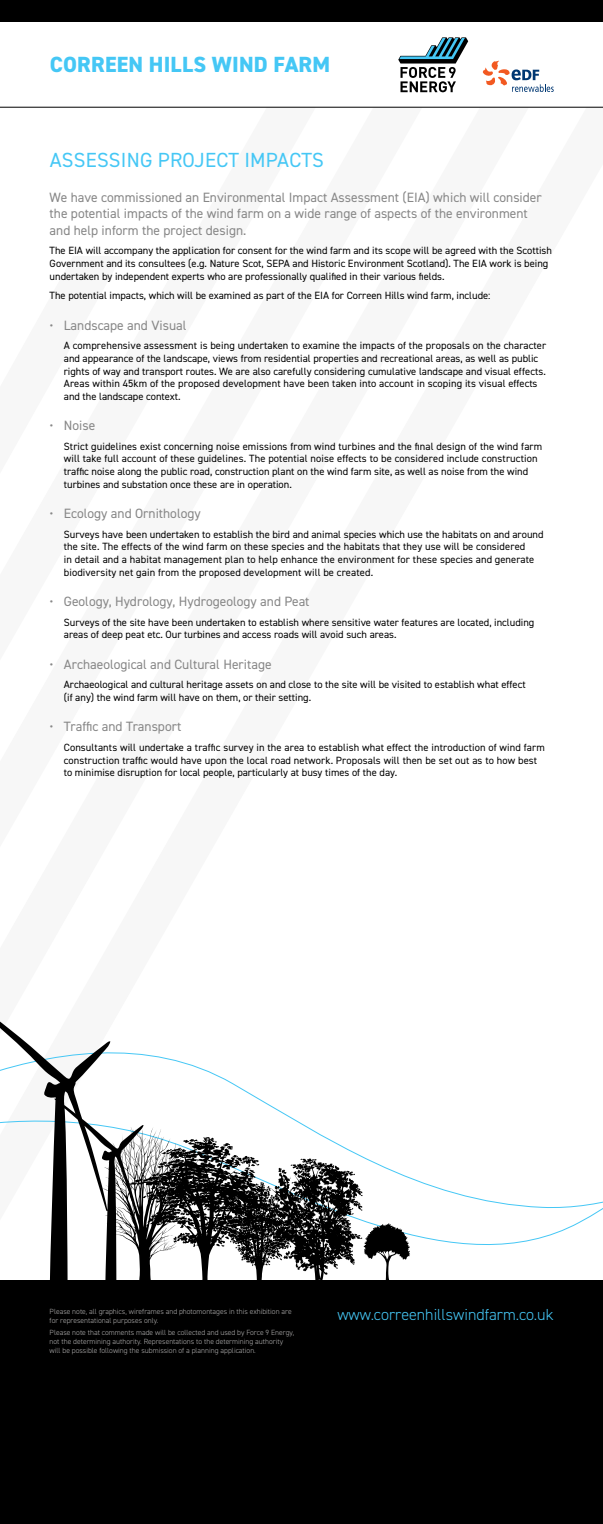
<style>
.page{position:relative;width:603px;height:1524px;background:#fff}
.page>*{position:absolute;margin:0;border:0;box-sizing:border-box;transform-origin:0 0}
.t1{font:800 22px "DIN2014";letter-spacing:.01em;color:#45c7f5}
.t2{font:20.5px "DIN2014";letter-spacing:.01em;color:#45c7f5}
.t3{font:300 16px "DIN2014";color:#45c7f5}
.t4{font:13.5px/16.2px "DIN2014";color:#878787}
.t5{font:10.5px/12.6px "DIN2014";color:#000}
.t6{font:300 7.5px/9px "DIN2014";color:#b3b2b2}
</style>
<div class="page">
<svg style="left:398px;top:37px;width:70px;height:55px"></svg>
<div style="left:0;top:0;width:602px;height:22px;background:#000"></div>
<div style="left:0;top:1280px;width:602px;height:244px;background:#000"></div>
<hr style="left:0;top:107px;width:602px;height:1px;background:#000">
<svg style="left:482px;top:61px;width:71px;height:31px"></svg>
<svg style="left:143px;top:1054px;width:459px;height:191px"></svg>
<svg style="left:143px;top:1127px;width:267px;height:153px"></svg>
<svg style="left:0;top:1021px;width:143px;height:259px"></svg>
<h1 class="t1" style="left:50px;top:49px;width:282px">CORREEN HILLS WIND FARM</h1>
<h2 class="t2" style="left:50px;top:147px;width:275px">ASSESSING PROJECT IMPACTS</h2>
<p class="t4" style="left:50px;top:189px;width:493px">We have commissioned an Environmental Impact Assessment (EIA) which will consider the potential impacts of the wind farm on a wide range of aspects of the environment and help inform the project design.</p>
<p class="t5" style="left:50px;top:244px;width:503px">The EIA will accompany the application for consent for the wind farm and its scope will be agreed with the Scottish<br>Government and its consultees (e.g. Nature Scot, SEPA and Historic Environment Scotland). The EIA work is being undertaken by independent experts who are professionally qualified in their various fields.</p>
<p class="t5" style="left:50px;top:289px;width:442px">The potential impacts, which will be examined as part of the EIA for Correen Hills wind farm, include:</p>
<p class="t4" style="left:50px;top:317px;width:138px">• Landscape and Visual</p>
<p class="t5" style="left:64px;top:339px;width:483px">A comprehensive assessment is being undertaken to examine the impacts of the proposals on the character and appearance of the landscape, views from residential properties and recreational areas, as well as public rights of way and transport routes. We are also carefully considering cumulative landscape and visual effects.<br>Areas within 45km of the proposed development have been taken into account in scoping its visual effects and the landscape context.</p>
<p class="t4" style="left:50px;top:417px;width:47px">• Noise</p>
<p class="t5" style="left:64px;top:440px;width:479px">Strict guidelines exist concerning noise emissions from wind turbines and the final design of the wind farm will take full account of these guidelines. The potential noise effects to be considered include construction traffic noise along the public road, construction plant on the wind farm site, as well as noise from the wind turbines and substation once these are in operation.</p>
<p class="t4" style="left:50px;top:505px;width:152px">• Ecology and Ornithology</p>
<p class="t5" style="left:64px;top:527px;width:481px">Surveys have been undertaken to establish the bird and animal species which use the habitats on and around the site. The effects of the wind farm on these species and the habitats that they use will be considered<br>in detail and a habitat management plan to help enhance the environment for these species and generate biodiversity net gain from the proposed development will be created.</p>
<p class="t4" style="left:50px;top:593px;width:261px">• Geology, Hydrology, Hydrogeology and Peat</p>
<p class="t5" style="left:64px;top:615px;width:472px">Surveys of the site have been undertaken to establish where sensitive water features are located, including areas of deep peat etc. Our turbines and access roads will avoid such areas.</p>
<p class="t4" style="left:50px;top:655px;width:223px">• Archaeological and Cultural Heritage</p>
<p class="t5" style="left:64px;top:678px;width:463px">Archaeological and cultural heritage assets on and close to the site will be visited to establish what effect (if any) the wind farm will have on them, or their setting.</p>
<p class="t4" style="left:50px;top:718px;width:133px">• Traffic and Transport</p>
<p class="t5" style="left:64px;top:741px;width:482px">Consultants will undertake a traffic survey in the area to establish what effect the introduction of wind farm construction traffic would have upon the local road network. Proposals will then be set out as to how best to minimise disruption for local people, particularly at busy times of the day.</p>
<p class="t6" style="left:50px;top:1306px;width:243px">Please note, all graphics, wireframes and photomontages in this exhibition are for representational purposes only.</p>
<p class="t6" style="left:50px;top:1328px;width:246px">Please note that comments made will be collected and used by Force 9 Energy, not the determining authority. Representations to the determining authority will be possible following the submission of a planning application.</p>
<h3 class="t3" style="left:337px;top:1305px;width:217px">www.correenhillswindfarm.co.uk</h3>
</div>
